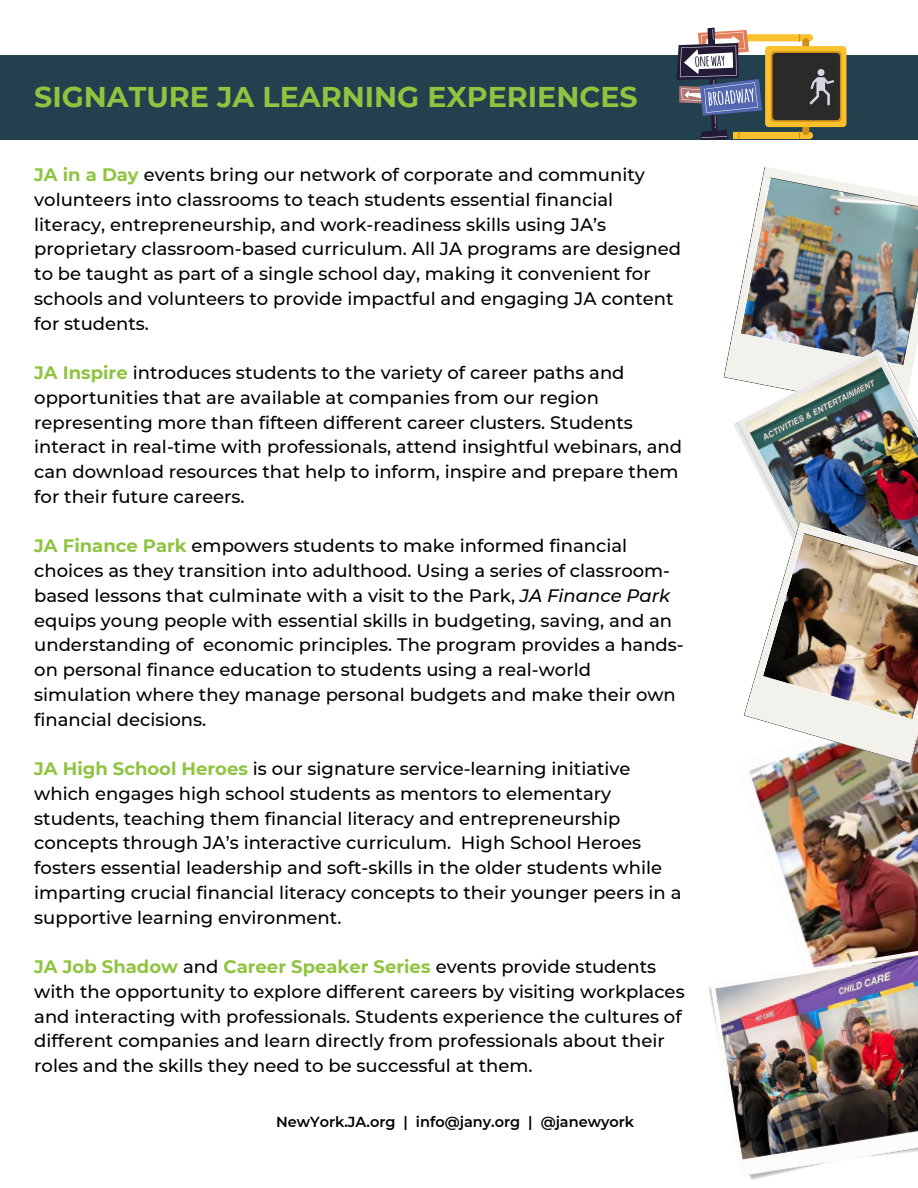
<style>
.page{position:relative;width:918px;height:1188px;background:#fff}
.page>*{position:absolute;margin:0;border:0;box-sizing:border-box;transform-origin:0 0}
.t1{font:700 28.5px "Montserrat";color:#8fc440}
.t2{font:500 18px/24.8px "Montserrat";color:#000}
.t3{font:600 14.55px "Montserrat";color:#000}
.s1{font-weight:700;color:#8fc440}
.s2{font-style:italic}
</style>
<div class="page">
<svg style="left:723px;top:294px;width:17px;height:85px"></svg>
<img style="left:740px;top:166px;width:178px;height:183px">
<svg style="left:733px;top:349px;width:183px;height:80px;fill:#f2f1eb"></svg>
<img style="left:745px;top:356px;width:173px;height:65px">
<img style="left:749px;top:764px;width:169px;height:185px">
<img style="left:736px;top:421px;width:182px;height:343px">
<img style="left:709px;top:949px;width:209px;height:231px">
<div style="left:0;top:55px;width:918px;height:85px;background:#22404d"></div>
<svg style="left:765px;top:46px;width:81px;height:81px"></svg>
<div style="left:773px;top:53px;width:67px;height:67px;background:#2b2929;border-radius:4px"></div>
<svg style="left:677px;top:28px;width:157px;height:112px"></svg>
<p class="t1" style="left:34px;top:79px;width:605px">SIGNATURE JA LEARNING EXPERIENCES</p>
<p class="t2" style="left:34px;top:162px;width:648px"><span class="s1">JA in a Day</span> events bring our network of corporate and community volunteers into classrooms to teach students essential financial literacy, entrepreneurship, and work-readiness skills using JA’s proprietary classroom-based curriculum. All JA programs are designed to be taught as part of a single school day, making it convenient for schools and volunteers to provide impactful and engaging JA content for students.</p>
<p class="t2" style="left:34px;top:360px;width:649px"><span class="s1">JA Inspire</span> introduces students to the variety of career paths and opportunities that are available at companies from our region representing more than fifteen different career clusters. Students interact in real-time with professionals, attend insightful webinars, and can download resources that help to inform, inspire and prepare them for their future careers.</p>
<p class="t2" style="left:34px;top:534px;width:651px"><span class="s1">JA Finance Park</span> empowers students to make informed financial choices as they transition into adulthood. Using a series of classroom&shy;based lessons that culminate with a visit to the Park, <span class="s2">JA Finance Park </span>equips young people with essential skills in budgeting, saving, and an understanding of economic principles. The program provides a hands&shy;on personal finance education to students using a real-world simulation where they manage personal budgets and make their own financial decisions.</p>
<p class="t2" style="left:34px;top:756px;width:649px"><span class="s1">JA High School Heroes</span> is our signature service-learning initiative which engages high school students as mentors to elementary students, teaching them financial literacy and entrepreneurship concepts through JA’s interactive curriculum. High School Heroes fosters essential leadership and soft-skills in the older students while imparting crucial financial literacy concepts to their younger peers in a supportive learning environment.</p>
<p class="t2" style="left:34px;top:954px;width:652px"><span class="s1">JA Job Shadow</span> and <span class="s1">Career Speaker Series</span> events provide students with the opportunity to explore different careers by visiting workplaces and interacting with professionals. Students experience the cultures of different companies and learn directly from professionals about their roles and the skills they need to be successful at them.</p>
<p class="t3" style="left:276px;top:1113px;width:359px">NewYork.JA.org | info@jany.org | @janewyork</p>
</div>
